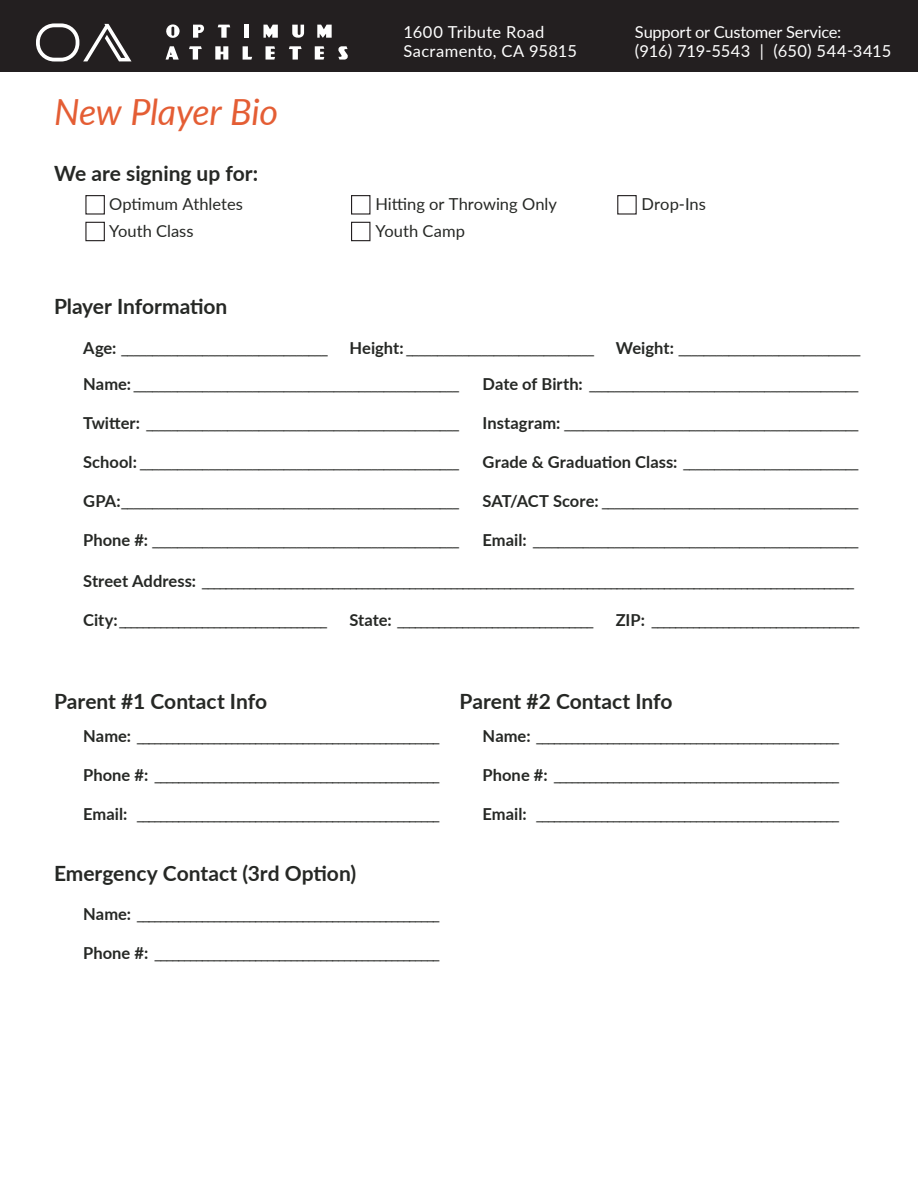
<style>
.page{position:relative;width:918px;height:1188px;background:#fff}
.page>*{position:absolute;margin:0;border:0;box-sizing:border-box;transform-origin:0 0}
.t1{font:italic 36px "Lato";letter-spacing:-.01em;color:#e45c32}
.t2{font:700 21px "Lato";color:#262825}
.t3{font:16.5px/27.6px "Lato";color:#262825}
.t4{font:16.5px/19.5px "Lato";letter-spacing:-.015em;color:#fff}
.t5{font:16.5px/19.5px "Lato";letter-spacing:.01em;color:#fff}
.s1{font-weight:700}
</style>
<div class="page">
<div style="left:0;top:0;width:918px;height:72px;background:#231f20"></div>
<svg style="left:36px;top:23px;width:95px;height:38px"></svg>
<svg style="left:166px;top:24px;width:14px;height:14px"></svg>
<svg style="left:263px;top:25px;width:15px;height:13px"></svg>
<svg style="left:317px;top:25px;width:15px;height:13px"></svg>
<svg style="left:292px;top:25px;width:12px;height:13px"></svg>
<svg style="left:193px;top:25px;width:11px;height:13px"></svg>
<svg style="left:218px;top:25px;width:12px;height:13px"></svg>
<div style="left:244px;top:25px;width:5px;height:13px;background:#fff"></div>
<svg style="left:215px;top:46px;width:13px;height:14px"></svg>
<svg style="left:166px;top:46px;width:13px;height:14px"></svg>
<svg style="left:266px;top:46px;width:9px;height:14px"></svg>
<svg style="left:315px;top:46px;width:9px;height:14px"></svg>
<svg style="left:338px;top:46px;width:10px;height:14px"></svg>
<svg style="left:189px;top:46px;width:13px;height:14px"></svg>
<svg style="left:289px;top:46px;width:13px;height:14px"></svg>
<svg style="left:243px;top:46px;width:9px;height:14px"></svg>
<div style="left:85px;top:195px;width:20px;height:20px;border:1px solid #231f20"></div>
<div style="left:85px;top:222px;width:20px;height:19px;border:1px solid #231f20"></div>
<div style="left:351px;top:195px;width:19px;height:20px;border:1px solid #231f20"></div>
<div style="left:351px;top:222px;width:19px;height:19px;border:1px solid #231f20"></div>
<div style="left:617px;top:195px;width:20px;height:20px;border:1px solid #231f20"></div>
<h1 class="t1" style="left:54px;top:86px;width:226px">New Player Bio</h1>
<p class="t5" style="left:404px;top:21px;width:175px">1600 Tribute Road<br>Sacramento, CA 95815</p>
<p class="t4" style="left:635px;top:21px;width:258px">Support or Customer Service:<br>(916) 719-5543 | (650) 544-3415</p>
<p class="t2" style="left:54px;top:158px;width:206px">We are signing up for:</p>
<p class="t3" style="left:109px;top:189px;width:135px">Optimum Athletes<br>Youth Class</p>
<p class="t3" style="left:375px;top:189px;width:183px">Hitting or Throwing Only<br>Youth Camp</p>
<p class="t3" style="left:642px;top:189px;width:66px">Drop-Ins</p>
<p class="t2" style="left:54px;top:291px;width:175px">Player Information</p>
<p class="t3" style="left:83px;top:333px;width:247px"><span class="s1">Age:</span> _________________________________</p>
<p class="t3" style="left:349px;top:333px;width:247px"><span class="s1">Height:</span> ______________________________</p>
<p class="t3" style="left:616px;top:333px;width:247px"><span class="s1">Weight:</span> _____________________________</p>
<p class="t3" style="left:83px;top:369px;width:378px"><span class="s1">Name:</span> ____________________________________________________</p>
<p class="t3" style="left:83px;top:408px;width:378px"><span class="s1">Twitter:</span> __________________________________________________</p>
<p class="t3" style="left:83px;top:447px;width:378px"><span class="s1">School:</span> ___________________________________________________</p>
<p class="t3" style="left:83px;top:486px;width:378px"><span class="s1">GPA:</span>______________________________________________________</p>
<p class="t3" style="left:83px;top:525px;width:378px"><span class="s1">Phone #:</span> _________________________________________________</p>
<p class="t3" style="left:483px;top:369px;width:378px"><span class="s1">Date of Birth:</span> ___________________________________________</p>
<p class="t3" style="left:483px;top:408px;width:378px"><span class="s1">Instagram:</span> _______________________________________________</p>
<p class="t3" style="left:483px;top:447px;width:378px"><span class="s1">Grade &amp; Graduation Class:</span> ____________________________</p>
<p class="t3" style="left:483px;top:486px;width:378px"><span class="s1">SAT/ACT Score:</span> _________________________________________</p>
<p class="t3" style="left:483px;top:525px;width:378px"><span class="s1">Email:</span> ____________________________________________________</p>
<p class="t3" style="left:83px;top:566px;width:773px"><span class="s1">Street Address:</span> ______________________________________________________________________________________________________________</p>
<p class="t3" style="left:83px;top:606px;width:246px"><span class="s1">City:</span>___________________________________</p>
<p class="t3" style="left:349px;top:606px;width:246px"><span class="s1">State:</span> _________________________________</p>
<p class="t3" style="left:616px;top:606px;width:246px"><span class="s1">ZIP:</span> ___________________________________</p>
<p class="t2" style="left:54px;top:686px;width:215px">Parent #1 Contact Info</p>
<p class="t3" style="left:83px;top:721px;width:359px"><span class="s1">Name:</span> ___________________________________________________</p>
<p class="t3" style="left:83px;top:760px;width:359px"><span class="s1">Phone #:</span> ________________________________________________</p>
<p class="t3" style="left:83px;top:799px;width:359px"><span class="s1">Email:</span> ___________________________________________________</p>
<p class="t2" style="left:54px;top:858px;width:304px">Emergency Contact (3rd Option)</p>
<p class="t3" style="left:83px;top:900px;width:359px"><span class="s1">Name:</span> ___________________________________________________</p>
<p class="t3" style="left:83px;top:939px;width:359px"><span class="s1">Phone #:</span> ________________________________________________</p>
<p class="t2" style="left:459px;top:686px;width:215px">Parent #2 Contact Info</p>
<p class="t3" style="left:483px;top:721px;width:359px"><span class="s1">Name:</span> ___________________________________________________</p>
<p class="t3" style="left:483px;top:760px;width:359px"><span class="s1">Phone #:</span> ________________________________________________</p>
<p class="t3" style="left:483px;top:799px;width:359px"><span class="s1">Email:</span> ___________________________________________________</p>
</div>
